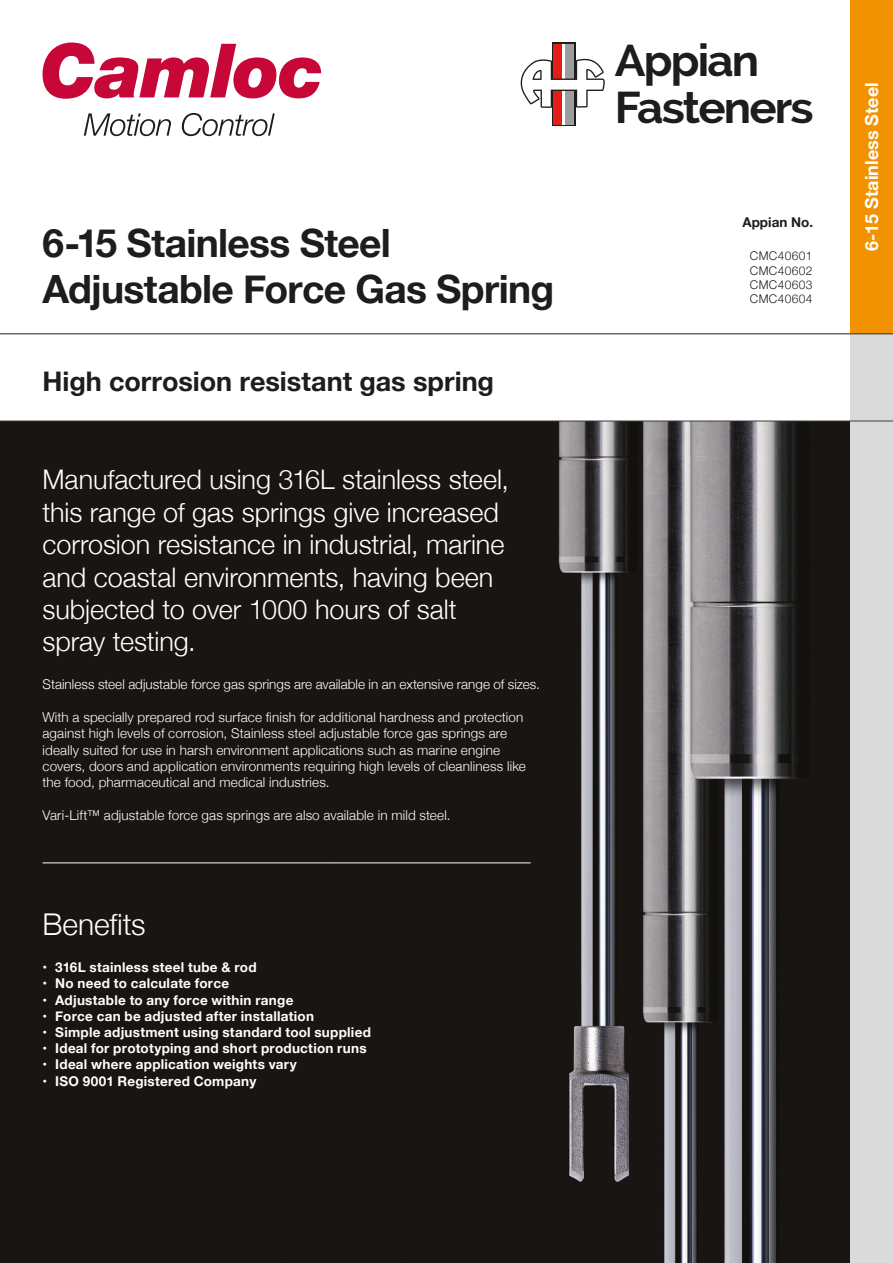
<style>
.page{position:relative;width:893px;height:1263px;background:#fff}
.page>*{position:absolute;margin:0;border:0;box-sizing:border-box;transform-origin:0 0}
.t1{font:700 44.55px/46.7px "Raleway";letter-spacing:-.04em;color:#1d1d1b}
.t2{font:700 39px "Helvetica Neue";letter-spacing:-.02em;color:#1d1d1b}
.t3{font:300 30px "Helvetica Neue";color:#fff}
.t4{font:300 27px/32.4px "Helvetica Neue";letter-spacing:-.005em;color:#fff}
.t5{font:700 27px "Helvetica Neue";color:#1d1d1b}
.t6{font:700 18px "Helvetica Neue";color:#fff}
.t7{font:300 13.5px/16.2px "Helvetica Neue";letter-spacing:.01em;color:#fff}
.t8{font:700 13.5px "Helvetica Neue";letter-spacing:.02em;color:#fff}
.t9{font:700 13.5px "Helvetica Neue";color:#1d1d1b}
.t10{font:300 12px "Helvetica Neue";letter-spacing:.03em;color:#1d1d1b}
</style>
<div class="page">
<img style="left:0;top:422px;width:850px;height:841px">
<div style="left:850px;top:0;width:43px;height:334px;background:#f39200"></div>
<div style="left:850px;top:334px;width:43px;height:929px;background:#dadada"></div>
<hr style="left:0;top:334px;width:893px;height:1px;background:#1d1d1b">
<hr style="left:0;top:421px;width:893px;height:1px;background:#3d3d3c">
<hr style="left:43px;top:863px;width:488px;height:1px;background:#fff">
<svg style="left:84px;top:113px;width:87px;height:23px"></svg>
<svg style="left:182px;top:113px;width:93px;height:23px"></svg>
<svg style="left:43px;top:43px;width:278px;height:56px"></svg>
<div style="left:552px;top:43px;width:24px;height:83px;background:#1d1d1b"></div>
<div style="left:553px;top:44px;width:9px;height:81px;background:#e41d17"></div>
<div style="left:565px;top:44px;width:9px;height:81px;background:#9d9d9d"></div>
<hr style="left:562px;top:44px;width:3px;height:81px;background:#fff">
<svg style="left:521px;top:59px;width:84px;height:49px"></svg>
<p class="t2" style="left:43px;top:212px;width:350px">6-15 Stainless Steel</p>
<p class="t2" style="left:43px;top:259px;width:513px">Adjustable Force Gas Spring</p>
<p class="t5" style="left:43px;top:360px;width:453px">High corrosion resistant gas spring</p>
<p class="t4" style="left:43px;top:462px;width:468px">Manufactured using 316L stainless steel, this range of gas springs give increased corrosion resistance in industrial, marine and coastal environments, having been subjected to over 1000 hours of salt spray testing.</p>
<p class="t7" style="left:43px;top:675px;width:499px">Stainless steel adjustable force gas springs are available in an extensive range of sizes.</p>
<p class="t7" style="left:43px;top:708px;width:485px">With a specially prepared rod surface finish for additional hardness and protection against high levels of corrosion, Stainless steel adjustable force gas springs are ideally suited for use in harsh environment applications such as marine engine covers, doors and application environments requiring high levels of cleanliness like the food, pharmaceutical and medical industries.</p>
<p class="t7" style="left:43px;top:806px;width:410px">Vari-Lift™ adjustable force gas springs are also available in mild steel.</p>
<p class="t3" style="left:43px;top:900px;width:105px">Benefits</p>
<p class="t8" style="left:43px;top:957px;width:216px">• 316L stainless steel tube &amp; rod</p>
<p class="t8" style="left:43px;top:973px;width:188px">• No need to calculate force</p>
<p class="t8" style="left:43px;top:989px;width:252px">• Adjustable to any force within range</p>
<p class="t8" style="left:43px;top:1005px;width:273px">• Force can be adjusted after installation</p>
<p class="t8" style="left:43px;top:1021px;width:330px">• Simple adjustment using standard tool supplied</p>
<p class="t8" style="left:43px;top:1038px;width:326px">• Ideal for prototyping and short production runs</p>
<p class="t8" style="left:43px;top:1054px;width:256px">• Ideal where application weights vary</p>
<p class="t8" style="left:43px;top:1070px;width:215px">• ISO 9001 Registered Company</p>
<p class="t1" style="left:615px;top:37px;width:200px">Appian<br>Fasteners</p>
<p class="t9" style="left:742px;top:212px;width:72px">Appian No.</p>
<p class="t10" style="left:750px;top:246px;width:64px">CMC40601</p>
<p class="t10" style="left:750px;top:261px;width:64px">CMC40602</p>
<p class="t10" style="left:750px;top:275px;width:64px">CMC40603</p>
<p class="t10" style="left:750px;top:289px;width:64px">CMC40604</p>
<p class="t6" style="left:858px;top:251px;width:170px;rotate:-90deg">6-15 Stainless Steel</p>
</div>
